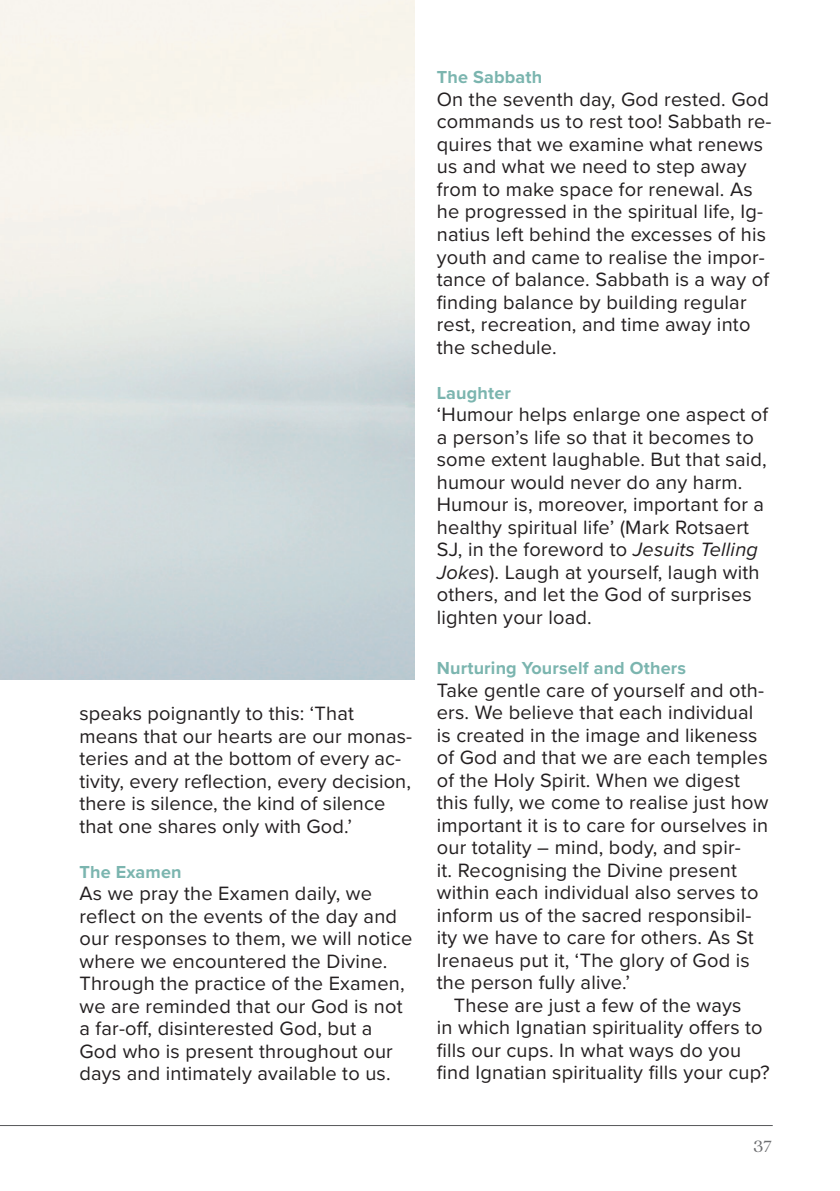
<style>
.page{position:relative;width:840px;height:1191px;background:#fff}
.page>*{position:absolute;margin:0;border:0;box-sizing:border-box;transform-origin:0 0}
.t1{font:20px/22.4px "Proxima Nova";letter-spacing:.01em;color:#231f20}
.t2{font:700 18px "Proxima Nova";letter-spacing:.01em;color:#7bb5af}
.t3{font:18px "Quincy CF";color:#6c6d70}
.s1{font-style:italic}
</style>
<div class="page">
<hr style="left:0;top:1125px;width:772px;height:1px;background:#57585a">
<p class="t1" style="left:79px;top:701px;width:334px">speaks poignantly to this: ‘That means that our hearts are our monas&shy;teries and at the bottom of every ac&shy;tivity, every reflection, every decision, there is silence, the kind of silence that one shares only with God.’</p>
<p class="t2" style="left:79px;top:858px;width:104px">The Examen</p>
<p class="t1" style="left:79px;top:881px;width:334px">As we pray the Examen daily, we reflect on the events of the day and our responses to them, we will notice where we encountered the Divine.<br>Through the practice of the Examen, we are reminded that our God is not a far-off, disinterested God, but a God who is present throughout our days and intimately available to us.</p>
<p class="t2" style="left:436px;top:64px;width:107px">The Sabbath</p>
<p class="t1" style="left:436px;top:87px;width:336px">On the seventh day, God rested. God commands us to rest too! Sabbath re&shy;quires that we examine what renews us and what we need to step away from to make space for renewal. As he progressed in the spiritual life, Ig&shy;natius left behind the excesses of his youth and came to realise the impor&shy;tance of balance. Sabbath is a way of finding balance by building regular rest, recreation, and time away into the schedule.</p>
<p class="t2" style="left:436px;top:379px;width:76px">Laughter</p>
<p class="t1" style="left:436px;top:402px;width:333px">‘Humour helps enlarge one aspect of a person’s life so that it becomes to some extent laughable. But that said, humour would never do any harm.<br>Humour is, moreover, important for a healthy spiritual life’ (Mark Rotsaert SJ, in the foreword to <span class="s1">Jesuits Telling Jokes</span>). Laugh at yourself, laugh with others, and let the God of surprises lighten your load.</p>
<p class="t2" style="left:436px;top:654px;width:251px">Nurturing Yourself and Others</p>
<p class="t1" style="left:436px;top:678px;width:333px">Take gentle care of yourself and oth&shy;ers. We believe that each individual is created in the image and likeness of God and that we are each temples of the Holy Spirit. When we digest this fully, we come to realise just how important it is to care for ourselves in our totality – mind, body, and spir-<br>it. Recognising the Divine present within each individual also serves to inform us of the sacred responsibil&shy;ity we have to care for others. As St Irenaeus put it, ‘The glory of God is the person fully alive.’</p>
<p class="t1" style="left:436px;top:993px;width:334px;text-indent:17px">These are just a few of the ways<br>in which Ignatian spirituality offers to fills our cups. In what ways do you find Ignatian spirituality fills your cup?</p>
<p class="t3" style="left:753px;top:1133px;width:20px">37</p>
</div>
